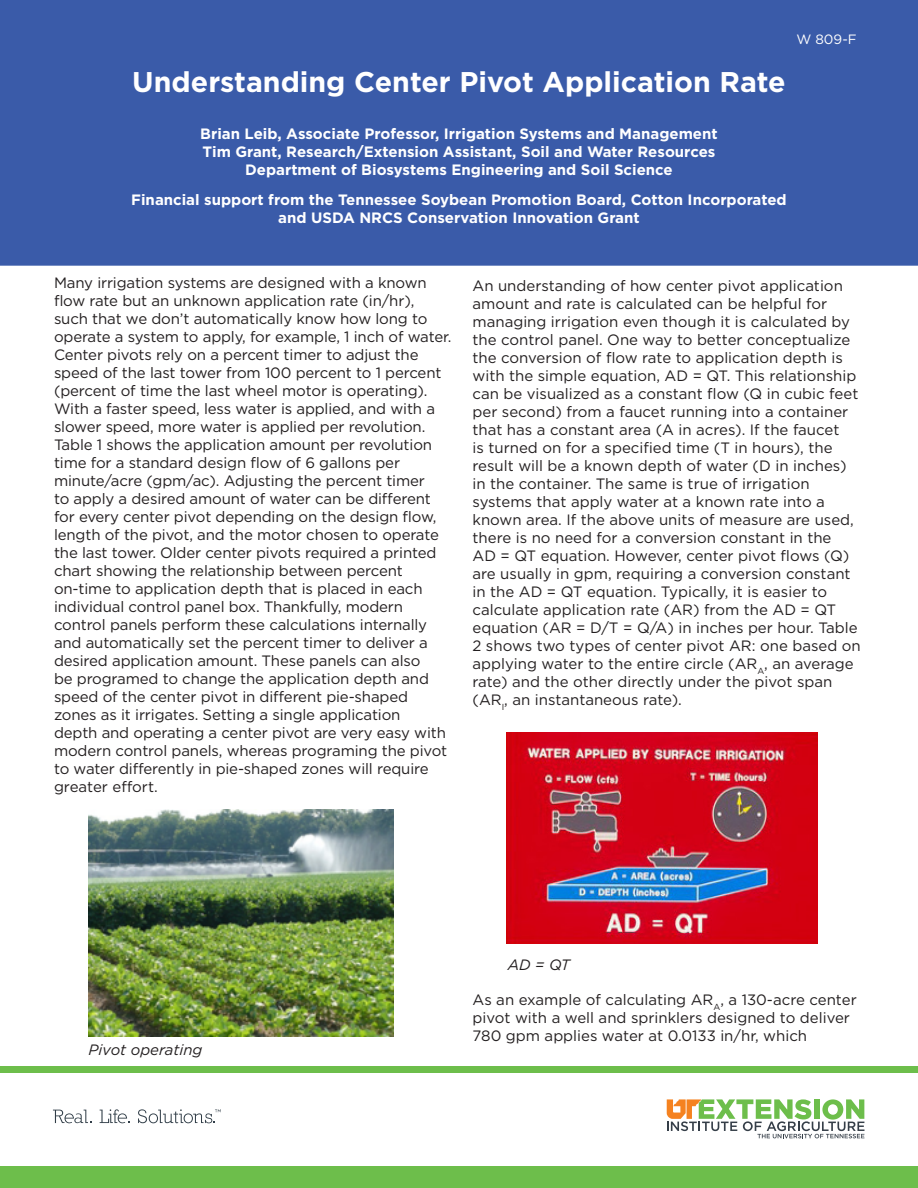
<style>
.page{position:relative;width:918px;height:1188px;background:#fff}
.page>*{position:absolute;margin:0;border:0;box-sizing:border-box;transform-origin:0 0}
.t1{font:700 28.5px "Gotham";color:#fff}
.t2{font:15px/18px "Gotham";letter-spacing:-.01em;color:#231f20}
.t3{font:700 15px/18px "Gotham";color:#fff;text-align:center}
.t4{font:italic 15px "Gotham";color:#231f20}
.t5{font:13.5px "Gotham";color:#fff}
</style>
<div class="page">
<div style="left:0;top:0;width:918px;height:266px;background:#3a5ba9"></div>
<div style="left:0;top:1166px;width:918px;height:19px;background:#6dbe4b"></div>
<div style="left:0;top:1066px;width:918px;height:6px;background:#6dbe4b"></div>
<svg style="left:53px;top:1110px;width:38px;height:13px"></svg>
<svg style="left:100px;top:1109px;width:30px;height:14px"></svg>
<svg style="left:667px;top:1099px;width:197px;height:39px"></svg>
<svg style="left:138px;top:1109px;width:83px;height:14px"></svg>
<div style="left:0;top:1179px;width:918px;height:9px;background:#6dbe4b"></div>
<img style="left:89px;top:810px;width:304px;height:227px">
<img style="left:506px;top:732px;width:311px;height:212px">
<p class="t1" style="left:132px;top:63px;width:655px">Understanding Center Pivot Application Rate</p>
<p class="t3" style="left:200px;top:125px;width:519px">Brian Leib, Associate Professor, Irrigation Systems and Management<br>Tim Grant, Research/Extension Assistant, Soil and Water Resources<br>Department of Biosystems Engineering and Soil Science</p>
<p class="t3" style="left:131px;top:191px;width:657px">Financial support from the Tennessee Soybean Promotion Board, Cotton Incorporated and USDA NRCS Conservation Innovation Grant</p>
<p class="t5" style="left:796px;top:31px;width:62px">W 809-F</p>
<p class="t2" style="left:54px;top:274px;width:399px">Many irrigation systems are designed with a known flow rate but an unknown application rate (in/hr), such that we don’t automatically know how long to operate a system to apply, for example, 1 inch of water.<br>Center pivots rely on a percent timer to adjust the speed of the last tower from 100 percent to 1 percent (percent of time the last wheel motor is operating).<br>With a faster speed, less water is applied, and with a slower speed, more water is applied per revolution.<br>Table 1 shows the application amount per revolution time for a standard design flow of 6 gallons per minute/acre (gpm/ac). Adjusting the percent timer<br>to apply a desired amount of water can be different for every center pivot depending on the design flow, length of the pivot, and the motor chosen to operate the last tower. Older center pivots required a printed chart showing the relationship between percent on-time to application depth that is placed in each individual control panel box. Thankfully, modern control panels perform these calculations internally and automatically set the percent timer to deliver a desired application amount. These panels can also<br>be programed to change the application depth and speed of the center pivot in different pie-shaped zones as it irrigates. Setting a single application<br>depth and operating a center pivot are very easy with modern control panels, whereas programing the pivot to water differently in pie-shaped zones will require greater effort.</p>
<p class="t2" style="left:472px;top:277px;width:390px">An understanding of how center pivot application amount and rate is calculated can be helpful for managing irrigation even though it is calculated by the control panel. One way to better conceptualize the conversion of flow rate to application depth is with the simple equation, AD = QT. This relationship can be visualized as a constant flow (Q in cubic feet per second) from a faucet running into a container that has a constant area (A in acres). If the faucet<br>is turned on for a specified time (T in hours), the result will be a known depth of water (D in inches) in the container. The same is true of irrigation systems that apply water at a known rate into a known area. If the above units of measure are used, there is no need for a conversion constant in the<br>AD = QT equation. However, center pivot flows (Q) are usually in gpm, requiring a conversion constant in the AD = QT equation. Typically, it is easier to calculate application rate (AR) from the AD = QT equation (AR = D/T = Q/A) in inches per hour. Table 2 shows two types of center pivot AR: one based on applying water to the entire circle (AR<sub>A</sub>, an average rate) and the other directly under the pivot span (AR<sub>I</sub>, an instantaneous rate).</p>
<p class="t4" style="left:89px;top:1040px;width:115px">Pivot operating</p>
<p class="t4" style="left:508px;top:956px;width:64px">AD = QT</p>
<p class="t2" style="left:472px;top:991px;width:386px">As an example of calculating AR<sub>A</sub>, a 130-acre center pivot with a well and sprinklers designed to deliver<br>780 gpm applies water at 0.0133 in/hr, which</p>
</div>
